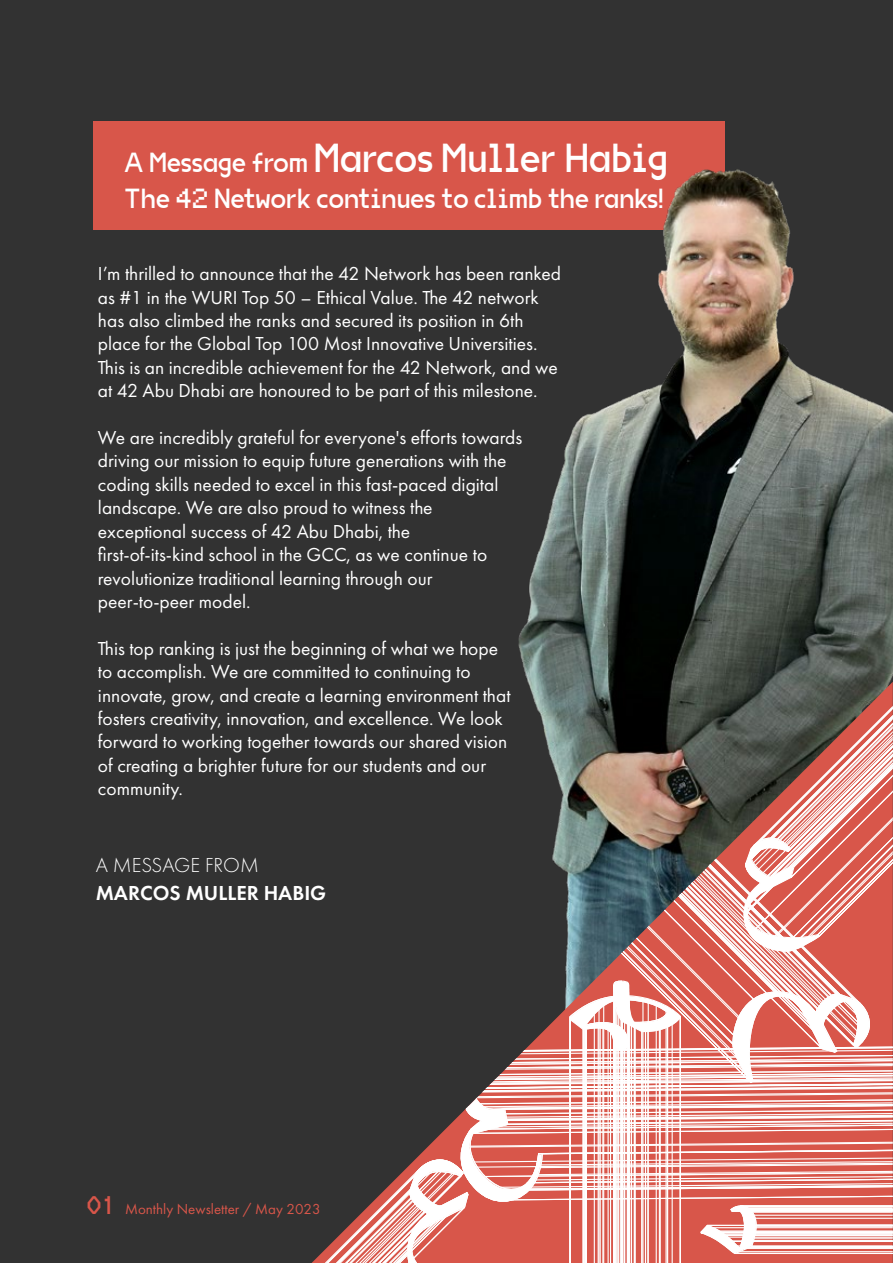
<style>
.page{position:relative;width:893px;height:1263px;background:#323232}
.page>*{position:absolute;margin:0;border:0;box-sizing:border-box;transform-origin:0 0}
.t1{font:40.5px "VG5000";color:#fff}
.t2{font:27.6px "VG5000";color:#fff}
.t3{font:600 21px "Futura PT";color:#fff}
.t4{font:300 21px "Futura PT";color:#fff}
.t5{font:19.5px/23.4px "Futura PT";color:#fff}
.t6{font:15px "Futura PT";color:#d8564a}
.s1{font-size:27.6px}
.s2{font-family:"VG5000";font-size:25.5px}
</style>
<div class="page">
<div style="left:93px;top:122px;width:632px;height:108px;background:#d8564a"></div>
<img style="left:518px;top:169px;width:375px;height:513px">
<svg style="left:312px;top:682px;width:581px;height:581px"></svg>
<h1 class="t1" style="left:124px;top:135px;width:545px"><span class="s1">A Message from</span> Marcos Muller Habig</h1>
<h2 class="t2" style="left:124px;top:183px;width:541px">The 42 Network continues to climb the ranks!</h2>
<p class="t5" style="left:98px;top:262px;width:465px">I’m thrilled to announce that the 42 Network has been ranked as #1 in the WURI Top 50 – Ethical Value. The 42 network has also climbed the ranks and secured its position in 6th place for the Global Top 100 Most Innovative Universities.<br>This is an incredible achievement for the 42 Network, and we at 42 Abu Dhabi are honoured to be part of this milestone.</p>
<p class="t5" style="left:98px;top:426px;width:426px">We are incredibly grateful for everyone's efforts towards driving our mission to equip future generations with the coding skills needed to excel in this fast-paced digital landscape. We are also proud to witness the exceptional success of 42 Abu Dhabi, the<br>first-of-its-kind school in the GCC, as we continue to revolutionize traditional learning through our peer-to-peer model.</p>
<p class="t5" style="left:98px;top:636px;width:414px">This top ranking is just the beginning of what we hope to accomplish. We are committed to continuing to innovate, grow, and create a learning environment that fosters creativity, innovation, and excellence. We look forward to working together towards our shared vision of creating a brighter future for our students and our community.</p>
<p class="t4" style="left:96px;top:853px;width:165px">A MESSAGE FROM</p>
<p class="t3" style="left:96px;top:880px;width:232px">MARCOS MULLER HABIG</p>
<p class="t6" style="left:87px;top:1200px;width:236px"><span class="s2">01</span> Monthly Newsletter / May 2023</p>
</div>
